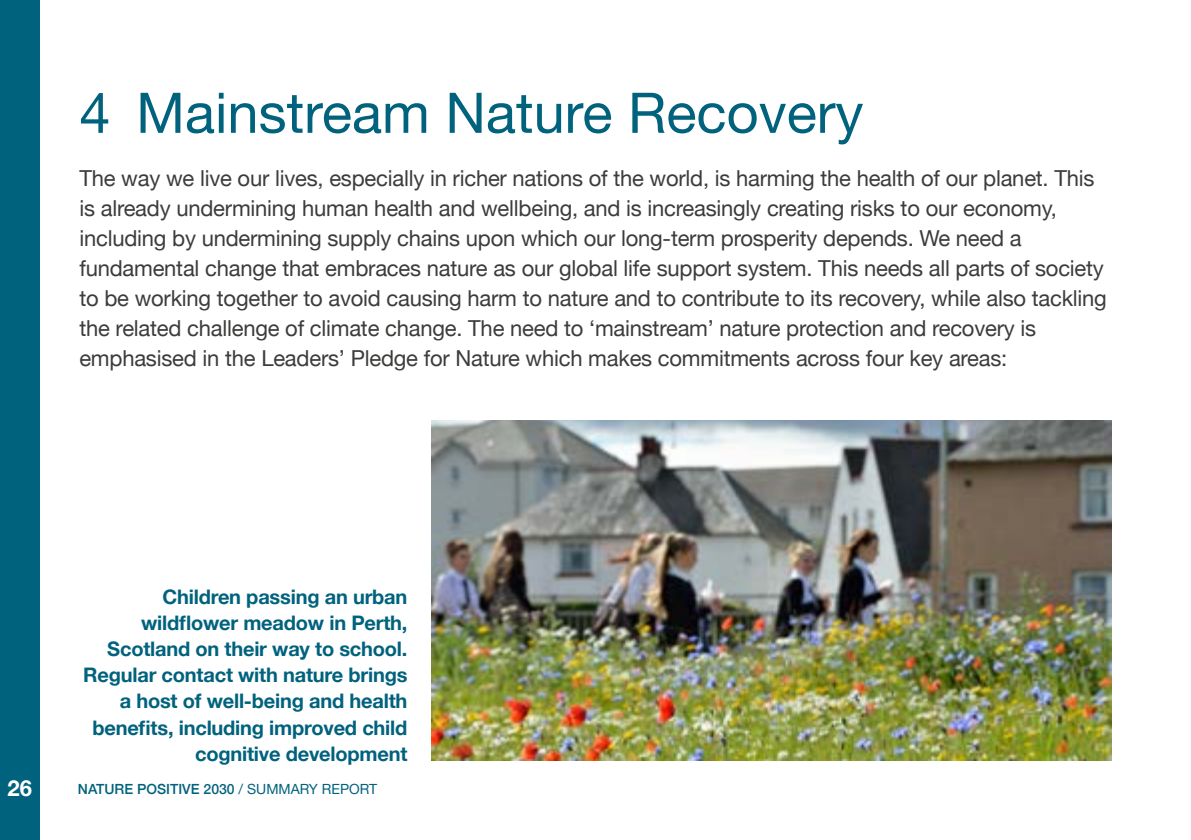
<style>
.page{position:relative;width:1191px;height:840px;background:#fff}
.page>*{position:absolute;margin:0;border:0;box-sizing:border-box;transform-origin:0 0}
.Heading_1_Chapter{font:56px "Helvetica Neue";color:#00627d}
.Body_text{font:22px/30px "Helvetica Neue";letter-spacing:-.01em;color:#3c3c3b}
.t1{font:700 22px "Helvetica Neue";color:#fff}
.Body_text-2{font:700 20px/26px "Helvetica Neue";letter-spacing:-.01em;color:#00627d;text-align:right}
.t2{font:500 14px "Helvetica Neue";color:#00627d}
.s1{font-weight:400}
</style>
<div class="page">
<div style="left:0;top:0;width:40px;height:839px;background:#00627d"></div>
<img style="left:431px;top:420px;width:680px;height:340px">
<p class="Heading_1_Chapter" style="left:79px;top:72px;width:785px">4 Mainstream Nature Recovery</p>
<p class="Body_text" style="left:79px;top:164px;width:1029px">The way we live our lives, especially in richer nations of the world, is harming the health of our planet. This is already undermining human health and wellbeing, and is increasingly creating risks to our economy, including by undermining supply chains upon which our long-term prosperity depends. We need a fundamental change that embraces nature as our global life support system. This needs all parts of society to be working together to avoid causing harm to nature and to contribute to its recovery, while also tackling the related challenge of climate change. The need to ‘mainstream’ nature protection and recovery is emphasised in the Leaders’ Pledge for Nature which makes commitments across four key areas:</p>
<p class="Body_text-2" style="left:83px;top:584px;width:326px">Children passing an urban wildflower meadow in Perth,<br>Scotland on their way to school.<br>Regular contact with nature brings a host of well-being and health benefits, including improved child cognitive development</p>
<p class="t1" style="left:8px;top:770px;width:26px">26</p>
<p class="t2" style="left:78px;top:777px;width:301px">NATURE POSITIVE 2030 <span class="s1">/ SUMMARY REPORT</span></p>
</div>
